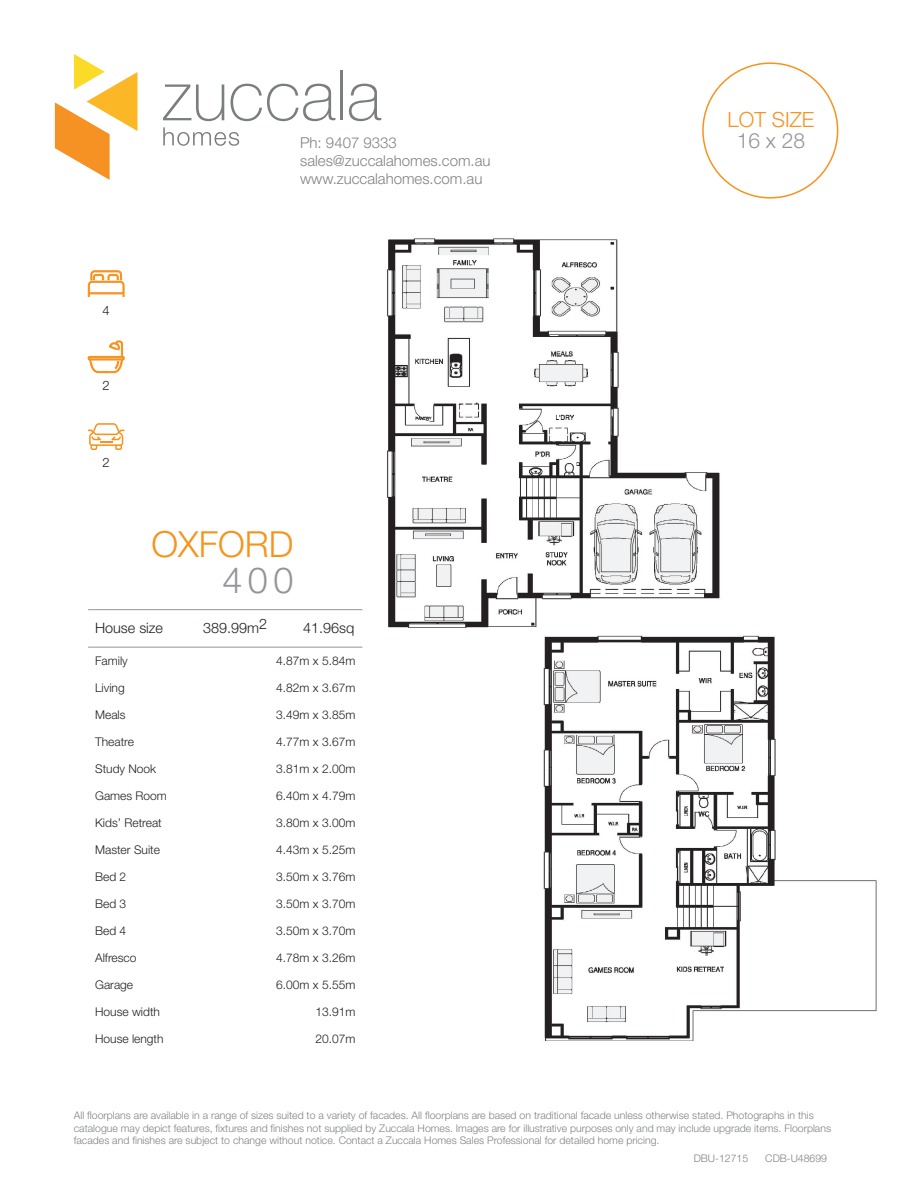
<style>
.page{position:relative;width:918px;height:1188px;background:#fff}
.page>*{position:absolute;margin:0;border:0;box-sizing:border-box;transform-origin:0 0}
.t1{font:300 36px "Helvetica Neue LT Pro";color:#f7931d}
.t2{font:300 36px "Helvetica Neue LT Pro";color:#939598}
.t3{font:24.15px "Myriad Pro";color:#7b7e7f}
.t4{font:300 21px "Helvetica Neue LT Pro";color:#f79321}
.t5{font:300 21px "Helvetica Neue LT Pro";color:#939698}
.t6{font:300 15px/18px "Helvetica Neue LT Pro";color:#808285}
.t7{font:300 14.4px "Helvetica Neue LT Pro";color:#231f20}
.t8{font:300 12.9px "Helvetica Neue LT Pro";color:#231f20}
.t9{font:300 12px "Helvetica Neue LT Pro";color:#231f20}
.t10{font:300 10.5px/12.6px "Helvetica Neue LT Pro";color:#808285}
</style>
<div class="page">
<svg style="left:163px;top:84px;width:61px;height:37px"></svg>
<svg style="left:231px;top:84px;width:104px;height:37px"></svg>
<hr style="left:340px;top:71px;width:3px;height:49px;background:#7b7e7f">
<svg style="left:349px;top:84px;width:32px;height:37px"></svg>
<svg style="left:163px;top:127px;width:76px;height:19px"></svg>
<svg style="left:55px;top:54px;width:83px;height:126px"></svg>
<svg style="left:88px;top:423px;width:36px;height:27px"></svg>
<svg style="left:88px;top:270px;width:36px;height:27px"></svg>
<div style="left:88px;top:356px;width:36px;height:4px;border:1px solid #f7931d"></div>
<svg style="left:89px;top:341px;width:34px;height:32px"></svg>
<img style="left:387px;top:238px;width:490px;height:803px">
<hr style="left:88px;top:609px;width:274px;height:1px;background:#939598">
<hr style="left:88px;top:647px;width:274px;height:1px;background:#939598">
<h3 class="t6" style="left:300px;top:133px;width:192px">Ph: 9407 9333 sales@zuccalahomes.com.au www.zuccalahomes.com.au</h3>
<h2 class="t3" style="left:317px;top:145px;width:118px">...since1957</h2>
<p class="t8" style="left:102px;top:302px;width:9px">4</p>
<p class="t8" style="left:102px;top:378px;width:9px">2</p>
<p class="t8" style="left:102px;top:454px;width:9px">2</p>
<p class="t1" style="left:151px;top:522px;width:144px">OXFORD</p>
<p class="t2" style="left:223px;top:558px;width:72px">400</p>
<p class="t7" style="left:95px;top:619px;width:70px">House size</p>
<p class="t7" style="left:203px;top:619px;width:66px">389.99m2</p>
<p class="t7" style="left:303px;top:619px;width:53px">41.96sq</p>
<p class="t9" style="left:95px;top:653px;width:34px">Family</p>
<p class="t9" style="left:276px;top:653px;width:81px">4.87m x 5.84m</p>
<p class="t9" style="left:95px;top:680px;width:31px">Living</p>
<p class="t9" style="left:276px;top:680px;width:81px">4.82m x 3.67m</p>
<p class="t9" style="left:95px;top:707px;width:32px">Meals</p>
<p class="t9" style="left:276px;top:707px;width:81px">3.49m x 3.85m</p>
<p class="t9" style="left:95px;top:734px;width:40px">Theatre</p>
<p class="t9" style="left:276px;top:734px;width:81px">4.77m x 3.67m</p>
<p class="t9" style="left:95px;top:761px;width:63px">Study Nook</p>
<p class="t9" style="left:276px;top:761px;width:81px">3.81m x 2.00m</p>
<p class="t9" style="left:95px;top:788px;width:73px">Games Room</p>
<p class="t9" style="left:276px;top:788px;width:81px">6.40m x 4.79m</p>
<p class="t9" style="left:95px;top:815px;width:68px">Kids’ Retreat</p>
<p class="t9" style="left:276px;top:815px;width:81px">3.80m x 3.00m</p>
<p class="t9" style="left:95px;top:842px;width:66px">Master Suite</p>
<p class="t9" style="left:276px;top:842px;width:81px">4.43m x 5.25m</p>
<p class="t9" style="left:95px;top:869px;width:33px">Bed 2</p>
<p class="t9" style="left:276px;top:869px;width:81px">3.50m x 3.76m</p>
<p class="t9" style="left:95px;top:896px;width:33px">Bed 3</p>
<p class="t9" style="left:276px;top:896px;width:81px">3.50m x 3.70m</p>
<p class="t9" style="left:95px;top:923px;width:33px">Bed 4</p>
<p class="t9" style="left:276px;top:923px;width:81px">3.50m x 3.70m</p>
<p class="t9" style="left:95px;top:950px;width:43px">Alfresco</p>
<p class="t9" style="left:276px;top:950px;width:81px">4.78m x 3.26m</p>
<p class="t9" style="left:95px;top:977px;width:40px">Garage</p>
<p class="t9" style="left:276px;top:977px;width:81px">6.00m x 5.55m</p>
<p class="t9" style="left:95px;top:1004px;width:66px">House width</p>
<p class="t9" style="left:315px;top:1004px;width:42px">13.91m</p>
<p class="t9" style="left:95px;top:1031px;width:70px">House length</p>
<p class="t9" style="left:315px;top:1031px;width:42px">20.07m</p>
<p class="t4" style="left:728px;top:107px;width:88px">LOT SIZE</p>
<p class="t5" style="left:737px;top:128px;width:70px">16 x 28</p>
<p class="t10" style="left:74px;top:1109px;width:759px">All floorplans are available in a range of sizes suited to a variety of facades. All floorplans are based on traditional facade unless otherwise stated. Photographs in this catalogue may depict features, fixtures and finishes not supplied by Zuccala Homes. Images are for illustrative purposes only and may include upgrade items. Floorplans facades and finishes are subject to change without notice. Contact a Zuccala Homes Sales Professional for detailed home pricing.</p>
<p class="t10" style="left:694px;top:1152px;width:56px">DBU-12715</p>
<p class="t10" style="left:765px;top:1152px;width:63px">CDB-U48699</p>
</div>
